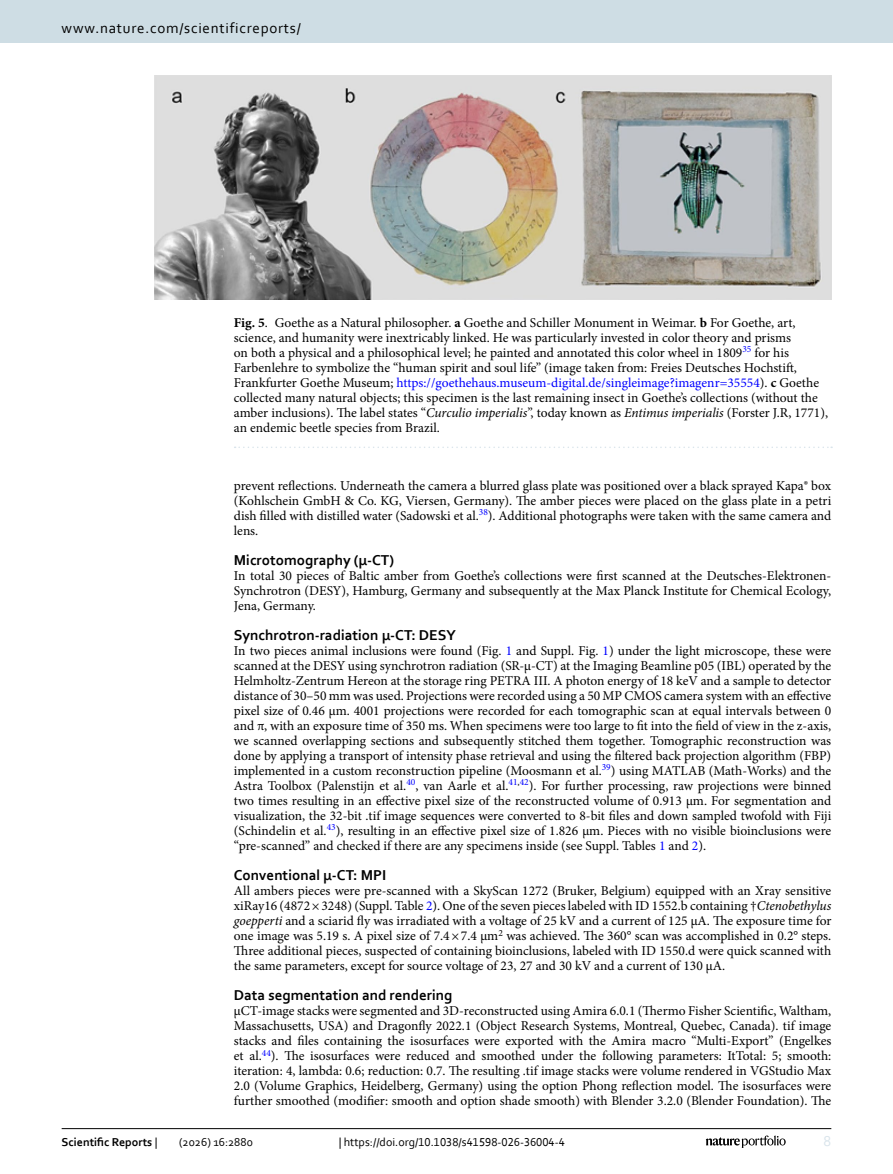
<style>
.page{position:relative;width:893px;height:1174px;background:#fff}
.page>*{position:absolute;margin:0;border:0;box-sizing:border-box;transform-origin:0 0}
.Head_2{font:700 15px "Corbel";color:#000}
.t1{font:15px "Corbel";letter-spacing:.05em;color:#000}
.t2{font:15px "Corbel";color:#d9e4eb}
.Body_Text{font:13.5px/15px "Minion Pro";letter-spacing:-.005em;color:#000;text-align:justify}
.Figure_Caption{font:13.5px/15px "Minion Pro";color:#000}
.t3{font:12px "Corbel";color:#000}
.t4{font:700 12px "Corbel";color:#000}
.s1{font-weight:700}
.s2{color:#00f}
.s3{font-style:italic}
.s4{font-weight:400}
</style>
<div class="page">
<img style="left:155px;top:76px;width:676px;height:223px">
<svg style="left:235px;top:446px;width:597px;height:2px"></svg>
<hr style="left:62px;top:1128px;width:769px;height:1px;background:#000">
<svg style="left:706px;top:1135px;width:80px;height:12px"></svg>
<div style="left:0;top:0;width:893px;height:43px;background:#cedde4"></div>
<p class="t1" style="left:62px;top:18px;width:241px">www.nature.com/scientificreports/</p>
<p class="Figure_Caption" style="left:234px;top:315px;width:596px"><span class="s1">Fig. 5</span>. Goethe as a Natural philosopher. <span class="s1">a</span> Goethe and Schiller Monument in Weimar. <span class="s1">b</span> For Goethe, art, science, and humanity were inextricably linked. He was particularly invested in color theory and prisms<br>on both a physical and a philosophical level; he painted and annotated this color wheel in 1809<sup>35</sup> for his Farbenlehre to symbolize the “human spirit and soul life” (image taken from: Freies Deutsches Hochstift, Frankfurter Goethe Museum; <span class="s2">https://goethehaus.museum-digital.de/singleimage?imagenr=35554</span>). <span class="s1">c</span> Goethe collected many natural objects; this specimen is the last remaining insect in Goethe’s collections (without the amber inclusions). The label states “<span class="s3">Curculio imperialis</span>”, today known as <span class="s3">Entimus imperialis</span> (Forster J.R, 1771), an endemic beetle species from Brazil.</p>
<p class="Body_Text" style="left:234px;top:478px;width:599px">prevent reflections. Underneath the camera a blurred glass plate was positioned over a black sprayed Kapa® box (Kohlschein GmbH &amp; Co. KG, Viersen, Germany). The amber pieces were placed on the glass plate in a petri dish filled with distilled water (Sadowski et al.<sup>38</sup>). Additional photographs were taken with the same camera and lens.</p>
<p class="Head_2" style="left:234px;top:551px;width:162px">Microtomography (µ-CT)</p>
<p class="Body_Text" style="left:234px;top:568px;width:599px">In total 30 pieces of Baltic amber from Goethe’s collections were first scanned at the Deutsches-Elektronen-Synchrotron (DESY), Hamburg, Germany and subsequently at the Max Planck Institute for Chemical Ecology, Jena, Germany.</p>
<p class="Head_2" style="left:234px;top:626px;width:224px">Synchrotron-radiation µ-CT: DESY</p>
<p class="Body_Text" style="left:234px;top:643px;width:599px">In two pieces animal inclusions were found (Fig. <span class="s2">1</span> and Suppl. Fig. <span class="s2">1</span>) under the light microscope, these were scanned at the DESY using synchrotron radiation (SR-µ-CT) at the Imaging Beamline p05 (IBL) operated by the Helmholtz-Zentrum Hereon at the storage ring PETRA III. A photon energy of 18 keV and a sample to detector distance of 30–50 mm was used. Projections were recorded using a 50 MP CMOS camera system with an effective pixel size of 0.46 µm. 4001 projections were recorded for each tomographic scan at equal intervals between 0 and π, with an exposure time of 350 ms. When specimens were too large to fit into the field of view in the z-axis, we scanned overlapping sections and subsequently stitched them together. Tomographic reconstruction was done by applying a transport of intensity phase retrieval and using the filtered back projection algorithm (FBP) implemented in a custom reconstruction pipeline (Moosmann et al.<sup>39</sup>) using MATLAB (Math-Works) and the Astra Toolbox (Palenstijn et al.<sup>40</sup>, van Aarle et al.<sup>41</sup><sup>,</sup><sup>42</sup>). For further processing, raw projections were binned two times resulting in an effective pixel size of the reconstructed volume of 0.913 µm. For segmentation and visualization, the 32-bit .tif image sequences were converted to 8-bit files and down sampled twofold with Fiji (Schindelin et al.<sup>43</sup>), resulting in an effective pixel size of 1.826 µm. Pieces with no visible bioinclusions were “pre-scanned” and checked if there are any specimens inside (see Suppl. Tables <span class="s2">1</span> and <span class="s2">2</span>).</p>
<p class="Head_2" style="left:234px;top:866px;width:154px">Conventional µ-CT: MPI</p>
<p class="Body_Text" style="left:234px;top:883px;width:599px">All ambers pieces were pre-scanned with a SkyScan 1272 (Bruker, Belgium) equipped with an Xray sensitive xiRay16 (4872×3248) (Suppl. Table <span class="s2">2</span>). One of the seven pieces labeled with ID 1552.b containing †<span class="s3">Ctenobethylus goepperti</span> and a sciarid fly was irradiated with a voltage of 25 kV and a current of 125 µA. The exposure time for one image was 5.19 s. A pixel size of 7.4×7.4 µm<sup>2</sup> was achieved. The 360° scan was accomplished in 0.2° steps.<br>Three additional pieces, suspected of containing bioinclusions, labeled with ID 1550.d were quick scanned with the same parameters, except for source voltage of 23, 27 and 30 kV and a current of 130 µA.</p>
<p class="Head_2" style="left:234px;top:986px;width:220px">Data segmentation and rendering</p>
<p class="Body_Text" style="left:234px;top:1003px;width:599px">µCT-image stacks were segmented and 3D-reconstructed using Amira 6.0.1 (Thermo Fisher Scientific, Waltham, Massachusetts, USA) and Dragonfly 2022.1 (Object Research Systems, Montreal, Quebec, Canada). tif image stacks and files containing the isosurfaces were exported with the Amira macro “Multi-Export” (Engelkes et al.<sup>44</sup>). The isosurfaces were reduced and smoothed under the following parameters: ItTotal: 5; smooth: iteration: 4, lambda: 0.6; reduction: 0.7. The resulting .tif image stacks were volume rendered in VGStudio Max 2.0 (Volume Graphics, Heidelberg, Germany) using the option Phong reflection model. The isosurfaces were further smoothed (modifier: smooth and option shade smooth) with Blender 3.2.0 (Blender Foundation). The</p>
<p class="t4" style="left:62px;top:1134px;width:97px">Scientific Reports <span class="s4">|</span></p>
<p class="t3" style="left:179px;top:1134px;width:75px">(2026) 16:2880</p>
<p class="t3" style="left:339px;top:1134px;width:228px">| https://doi.org/10.1038/s41598-026-36004-4</p>
<p class="t2" style="left:824px;top:1132px;width:9px">8</p>
</div>
